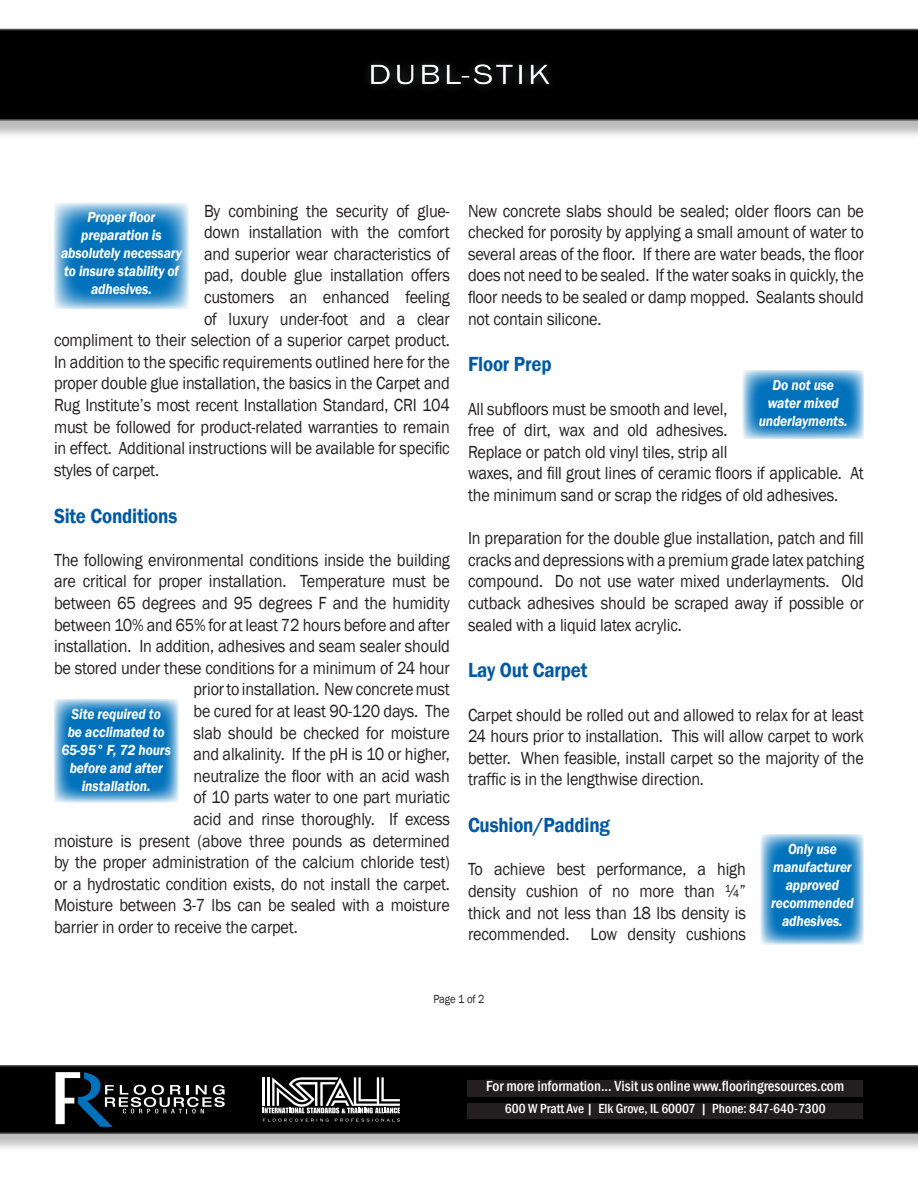
<style>
.page{position:relative;width:918px;height:1188px;background:#fff}
.page>*{position:absolute;margin:0;border:0;box-sizing:border-box;transform-origin:0 0}
.t1{font:28.8px "Franklin Gothic";letter-spacing:.08em;color:#fff;scale:1.25 1}
.t2{font:600 21px "Franklin Gothic";letter-spacing:-.01em;color:#0159a3;scale:.9 1}
.t3{font:18px/21.6px "Franklin Gothic";letter-spacing:-.01em;color:#231f20;text-align:justify;scale:.9 1}
.t4{font:italic 600 15px/18px "Franklin Gothic";letter-spacing:-.01em;color:#fff;text-align:center;scale:.9 1}
.t5{font:500 condensed 15px "Franklin Gothic";color:#fff}
.t6{font:500 condensed 13.5px "Franklin Gothic";color:#fff}
.t7{font:12px "Franklin Gothic";letter-spacing:-.01em;color:#231f20;scale:.9 1}
</style>
<div class="page">
<div style="left:0;top:1067px;width:918px;height:96px;background:#231f20;opacity:.3"></div>
<svg style="left:0;top:1065px;width:918px;height:69px;background:#080808"></svg>
<div style="left:467px;top:1080px;width:396px;height:17px;background:#231f20"></div>
<svg style="left:484px;top:1071px;width:362px;height:32px"></svg>
<div style="left:467px;top:1103px;width:396px;height:16px;background:#231f20"></div>
<svg style="left:263px;top:1077px;width:137px;height:36px"></svg>
<svg style="left:263px;top:1119px;width:66px;height:3px"></svg>
<svg style="left:335px;top:1119px;width:65px;height:3px"></svg>
<svg style="left:56px;top:1072px;width:169px;height:55px;background:#2a3136"></svg>
<div style="left:0;top:31px;width:918px;height:119px;background:#231f20;opacity:.3"></div>
<svg style="left:0;top:29px;width:918px;height:92px;background:#040404"></svg>
<div style="left:362px;top:55px;width:556px;height:67px;background:#fff;opacity:.25"></div>
<div style="left:87px;top:57px;width:745px;height:43px;background:#00aeef;opacity:.23"></div>
<svg style="left:54px;top:202px;width:135px;height:107px;background:#3a92cb"></svg>
<svg style="left:54px;top:699px;width:124px;height:104px;background:#2c8ac7"></svg>
<svg style="left:742px;top:370px;width:122px;height:69px;background:#3991ca"></svg>
<svg style="left:761px;top:834px;width:103px;height:111px;background:#2f8bc8"></svg>
<h1 class="t1" style="left:368px;top:57px;width:147px">DUBL-STIK</h1>
<p class="t3" style="left:204px;top:200px;width:275px">By combining the security of glue-</p>
<p class="t3" style="left:204px;top:222px;width:275px">down installation with the comfort</p>
<p class="t3" style="left:204px;top:243px;width:275px">and superior wear characteristics of</p>
<p class="t3" style="left:204px;top:265px;width:275px">pad, double glue installation offers</p>
<p class="t3" style="left:204px;top:287px;width:275px">customers an enhanced feeling</p>
<p class="t3" style="left:204px;top:308px;width:275px">of luxury under-foot and a clear</p>
<p class="t3" style="left:54px;top:330px;width:441px">compliment to their selection of a superior carpet product.</p>
<p class="t3" style="left:54px;top:351px;width:441px">In addition to the specific requirements outlined here for the</p>
<p class="t3" style="left:54px;top:373px;width:441px">proper double glue installation, the basics in the Carpet and</p>
<p class="t3" style="left:54px;top:395px;width:441px">Rug Institute’s most recent Installation Standard, CRI 104</p>
<p class="t3" style="left:54px;top:416px;width:441px">must be followed for product-related warranties to remain</p>
<p class="t3" style="left:54px;top:438px;width:441px">in effect. Additional instructions will be available for specific</p>
<p class="t3" style="left:54px;top:459px;width:118px">styles of carpet.</p>
<p class="t2" style="left:54px;top:503px;width:139px">Site Conditions</p>
<p class="t3" style="left:54px;top:549px;width:441px">The following environmental conditions inside the building</p>
<p class="t3" style="left:54px;top:571px;width:441px">are critical for proper installation. Temperature must be</p>
<p class="t3" style="left:54px;top:593px;width:441px">between 65 degrees and 95 degrees F and the humidity</p>
<p class="t3" style="left:54px;top:614px;width:441px">between 10% and 65% for at least 72 hours before and after</p>
<p class="t3" style="left:54px;top:636px;width:442px">installation. In addition, adhesives and seam sealer should</p>
<p class="t3" style="left:54px;top:657px;width:441px">be stored under these conditions for a minimum of 24 hour</p>
<p class="t3" style="left:194px;top:679px;width:286px">prior to installation. New concrete must</p>
<p class="t3" style="left:194px;top:701px;width:286px">be cured for at least 90-120 days. The</p>
<p class="t3" style="left:194px;top:722px;width:286px">slab should be checked for moisture</p>
<p class="t3" style="left:194px;top:744px;width:286px">and alkalinity. If the pH is 10 or higher,</p>
<p class="t3" style="left:194px;top:765px;width:286px">neutralize the floor with an acid wash</p>
<p class="t3" style="left:194px;top:787px;width:286px">of 10 parts water to one part muriatic</p>
<p class="t3" style="left:194px;top:809px;width:287px">acid and rinse thoroughly. If excess</p>
<p class="t3" style="left:54px;top:830px;width:441px">moisture is present (above three pounds as determined</p>
<p class="t3" style="left:54px;top:852px;width:441px">by the proper administration of the calcium chloride test)</p>
<p class="t3" style="left:54px;top:873px;width:442px">or a hydrostatic condition exists, do not install the carpet.</p>
<p class="t3" style="left:54px;top:895px;width:441px">Moisture between 3-7 lbs can be sealed with a moisture</p>
<p class="t3" style="left:54px;top:917px;width:272px">barrier in order to receive the carpet.</p>
<p class="t4" style="left:61px;top:208px;width:136px">Proper floor preparation is absolutely necessary to insure stability of adhesives.</p>
<p class="t4" style="left:61px;top:704px;width:123px">Site required to<br>be acclimated to<br>65-95° F, 72 hours before and after installation.</p>
<p class="t3" style="left:468px;top:200px;width:442px">New concrete slabs should be sealed; older floors can be checked for porosity by applying a small amount of water to several areas of the floor. If there are water beads, the floor does not need to be sealed. If the water soaks in quickly, the floor needs to be sealed or damp mopped. Sealants should not contain silicone.</p>
<p class="t2" style="left:468px;top:351px;width:94px">Floor Prep</p>
<p class="t3" style="left:468px;top:398px;width:441px;text-align:left">All subfloors must be smooth and level,<br>free of dirt, wax and old adhesives.<br>Replace or patch old vinyl tiles, strip all<br>waxes, and fill grout lines of ceramic floors if applicable. At the minimum sand or scrap the ridges of old adhesives.</p>
<p class="t3" style="left:468px;top:528px;width:441px">In preparation for the double glue installation, patch and fill cracks and depressions with a premium grade latex patching compound. Do not use water mixed underlayments. Old cutback adhesives should be scraped away if possible or sealed with a liquid latex acrylic.</p>
<p class="t2" style="left:468px;top:657px;width:134px">Lay Out Carpet</p>
<p class="t3" style="left:468px;top:704px;width:441px">Carpet should be rolled out and allowed to relax for at least 24 hours prior to installation. This will allow carpet to work better. When feasible, install carpet so the majority of the traffic is in the lengthwise direction.</p>
<p class="t2" style="left:468px;top:812px;width:159px">Cushion/Padding</p>
<p class="t3" style="left:468px;top:859px;width:310px">To achieve best performance, a high density cushion of no more than ¼” thick and not less than 18 lbs density is recommended. Low density cushions</p>
<p class="t4" style="left:759px;top:376px;width:100px">Do not use water mixed underlayments.</p>
<p class="t4" style="left:771px;top:839px;width:93px">Only use manufacturer approved recommended adhesives.</p>
<p class="t7" style="left:433px;top:991px;width:58px">Page 1 of 2</p>
<p class="t5" style="left:486px;top:1076px;width:359px">For more information... Visit us online www.flooringresources.com</p>
<p class="t6" style="left:505px;top:1100px;width:322px">600 W Pratt Ave | Elk Grove, IL 60007 | Phone: 847-640-7300</p>
</div>
